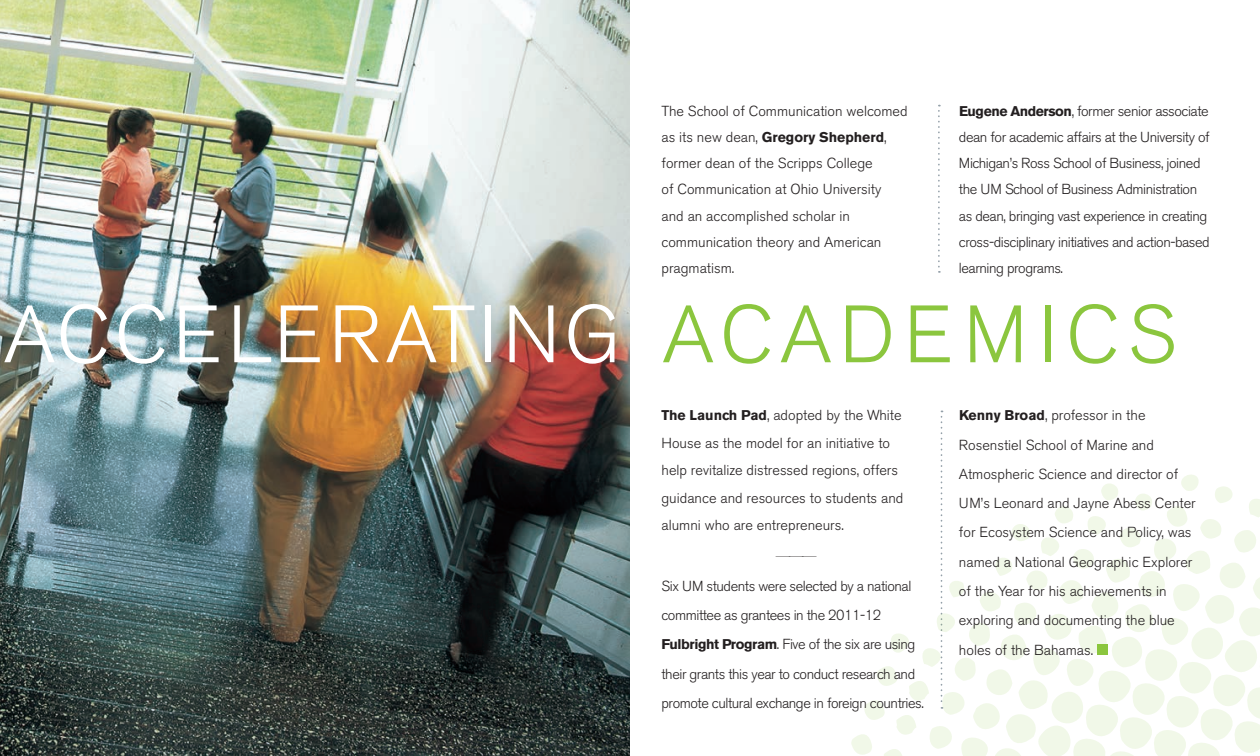
<style>
.page{position:relative;width:1260px;height:756px;background:#fff}
.page>*{position:absolute;margin:0;border:0;box-sizing:border-box;transform-origin:0 0}
.head{font:300 80.5px "Akzidenz Grotesk BE";letter-spacing:.075em;color:#fff}
.body_left{font:300 14.35px/29.2px "Akzidenz Grotesk BE";color:#231f20}
.body_left-2{font:300 14.35px/26.2px "Akzidenz Grotesk BE";letter-spacing:-.03em;color:#231f20}
.dash_line_between_p{font:100 14.35px "Agenda";color:#231f20}
.body_left-3{font:700 14px "Akzidenz Grotesk BE";color:#231f20}
.s1{font-weight:300;font-size:14.35px}
.s2{font-weight:700;font-size:14px}
.s3{color:#8bc63e}
</style>
<div class="page">
<img style="left:0;top:0;width:630px;height:756px">
<svg style="left:938px;top:105px;width:2px;height:168px"></svg>
<svg style="left:851px;top:411px;width:409px;height:345px"></svg>
<div style="left:1097px;top:644px;width:11px;height:11px;background:#8bc63e"></div>
<p class="body_left" style="left:662px;top:96px;width:248px">The School of Communication welcomed</p>
<p class="body_left-3" style="left:662px;top:129px;width:227px"><span class="s1">as its new dean,</span> Gregory Shepherd<span class="s1">,</span></p>
<p class="body_left" style="left:662px;top:150px;width:221px;line-height:26.2px">former dean of the Scripps College of Communication at Ohio University and an accomplished scholar in communication theory and American pragmatism.</p>
<p class="body_left-2" style="left:959px;top:98px;width:252px"><span class="s2">Eugene Anderson</span>, former senior associate dean for academic affairs at the University of Michigan’s Ross School of Business, joined the UM School of Business Administration as dean, bringing vast experience in creating cross-disciplinary initiatives and action-based learning programs.</p>
<p class="head" style="left:4px;top:289px;width:1174px">ACCELERATING <span class="s3">ACADEMICS</span></p>
<p class="body_left" style="left:662px;top:402px;width:243px;line-height:27.5px"><span class="s2">The Launch Pad</span>, adopted by the White House as the model for an initiative to help revitalize distressed regions, offers guidance and resources to students and alumni who are entrepreneurs.</p>
<p class="dash_line_between_p" style="left:776px;top:547px;width:43px">———</p>
<p class="body_left-2" style="left:662px;top:571px;width:264px;line-height:29.4px">Six UM students were selected by a national committee as grantees in the 2011-12<br><span class="s2">Fulbright Program</span>. Five of the six are using their grants this year to conduct research and promote cultural exchange in foreign countries.</p>
<p class="body_left" style="left:959px;top:401px;width:238px"><span class="s2">Kenny Broad</span>, professor in the Rosenstiel School of Marine and Atmospheric Science and director of UM’s Leonard and Jayne Abess Center for Ecosystem Science and Policy, was named a National Geographic Explorer of the Year for his achievements in exploring and documenting the blue holes of the Bahamas.</p>
</div>
